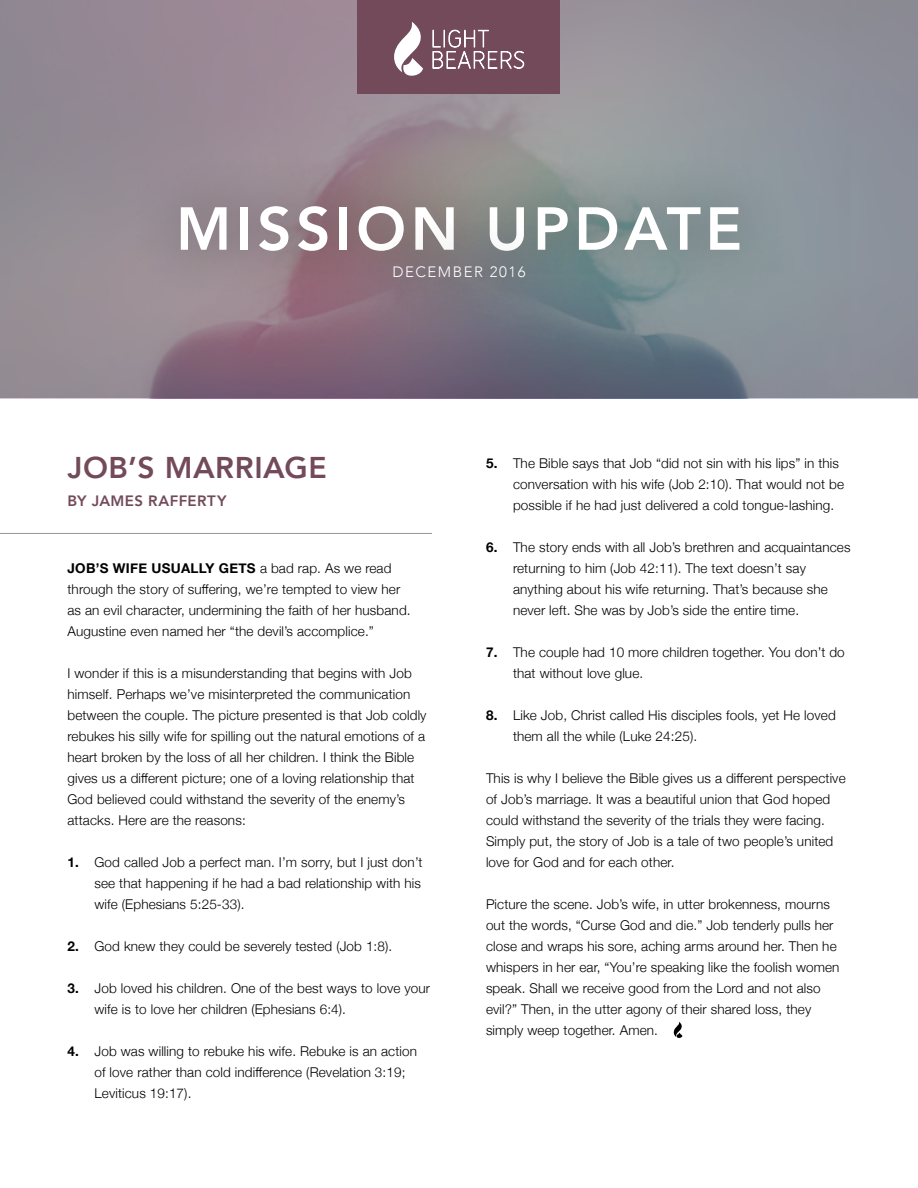
<style>
.page{position:relative;width:918px;height:1188px;background:#fff}
.page>*{position:absolute;margin:0;border:0;box-sizing:border-box;transform-origin:0 0}
.t1{font:800 60px "Avenir";letter-spacing:.075em;color:#fff}
.t2{font:800 30px "Avenir";letter-spacing:.02em;color:#724a5a}
.t3{font:800 15px "Avenir";letter-spacing:.03em;color:#724a5a}
.t4{font:300 15px "Avenir";letter-spacing:.1em;color:#fff}
.t5{font:300 13.5px/21px "Helvetica Neue";letter-spacing:.01em;color:#000}
.s1{font-weight:700}
</style>
<div class="page">
<svg style="left:0;top:0;width:918px;height:398px;background:#8d8792"></svg>
<div style="left:120px;top:145px;width:679px;height:166px;background:#000;opacity:.2"></div>
<div style="left:358px;top:0;width:202px;height:94px;background:#724a5a"></div>
<svg style="left:394px;top:22px;width:29px;height:54px"></svg>
<svg style="left:433px;top:30px;width:91px;height:39px"></svg>
<div style="left:334px;top:205px;width:250px;height:134px;background:#000;opacity:.2"></div>
<hr style="left:0;top:533px;width:432px;height:1px;background:#939598">
<svg style="left:673px;top:1022px;width:10px;height:16px"></svg>
<h1 class="t1" style="left:176px;top:182px;width:568px">MISSION UPDATE</h1>
<p class="t4" style="left:392px;top:263px;width:135px">DECEMBER 2016</p>
<h2 class="t2" style="left:68px;top:444px;width:261px">JOB’S MARRIAGE</h2>
<p class="t3" style="left:68px;top:489px;width:160px">BY JAMES RAFFERTY</p>
<p class="t5" style="left:68px;top:557px;width:345px"><span class="s1">JOB’S WIFE USUALLY GETS</span> a bad rap. As we read through the story of suffering, we’re tempted to view her as an evil character, undermining the faith of her husband.<br>Augustine even named her “the devil’s accomplice.”</p>
<p class="t5" style="left:68px;top:662px;width:361px">I wonder if this is a misunderstanding that begins with Job himself. Perhaps we’ve misinterpreted the communication between the couple. The picture presented is that Job coldly rebukes his silly wife for spilling out the natural emotions of a heart broken by the loss of all her children. I think the Bible gives us a different picture; one of a loving relationship that God believed could withstand the severity of the enemy’s attacks. Here are the reasons:</p>
<p class="t5" style="left:94px;top:851px;width:330px;text-indent:-27px"><span class="s1">1.</span> God called Job a perfect man. I’m sorry, but I just don’t see that happening if he had a bad relationship with his wife (Ephesians 5:25-33).</p>
<p class="t5" style="left:68px;top:935px;width:326px"><span class="s1">2.</span> God knew they could be severely tested (Job 1:8).</p>
<p class="t5" style="left:94px;top:977px;width:337px;text-indent:-27px"><span class="s1">3.</span> Job loved his children. One of the best ways to love your wife is to love her children (Ephesians 6:4).</p>
<p class="t5" style="left:94px;top:1040px;width:324px;text-indent:-27px"><span class="s1">4.</span> Job was willing to rebuke his wife. Rebuke is an action of love rather than cold indifference (Revelation 3:19;<br>Leviticus 19:17).</p>
<p class="t5" style="left:513px;top:452px;width:333px;text-indent:-27px"><span class="s1">5.</span> The Bible says that Job “did not sin with his lips” in this conversation with his wife (Job 2:10). That would not be possible if he had just delivered a cold tongue-lashing.</p>
<p class="t5" style="left:513px;top:536px;width:339px;text-indent:-27px"><span class="s1">6.</span> The story ends with all Job’s brethren and acquaintances returning to him (Job 42:11). The text doesn’t say anything about his wife returning. That’s because she never left. She was by Job’s side the entire time.</p>
<p class="t5" style="left:513px;top:641px;width:333px;text-indent:-27px"><span class="s1">7.</span> The couple had 10 more children together. You don’t do that without love glue.</p>
<p class="t5" style="left:513px;top:704px;width:324px;text-indent:-27px"><span class="s1">8.</span> Like Job, Christ called His disciples fools, yet He loved them all the while (Luke 24:25).</p>
<p class="t5" style="left:486px;top:767px;width:361px">This is why I believe the Bible gives us a different perspective of Job’s marriage. It was a beautiful union that God hoped could withstand the severity of the trials they were facing.<br>Simply put, the story of Job is a tale of two people’s united love for God and for each other.</p>
<p class="t5" style="left:486px;top:893px;width:355px">Picture the scene. Job’s wife, in utter brokenness, mourns out the words, “Curse God and die.” Job tenderly pulls her close and wraps his sore, aching arms around her. Then he whispers in her ear, “You’re speaking like the foolish women speak. Shall we receive good from the Lord and not also evil?” Then, in the utter agony of their shared loss, they simply weep together. Amen.</p>
</div>
